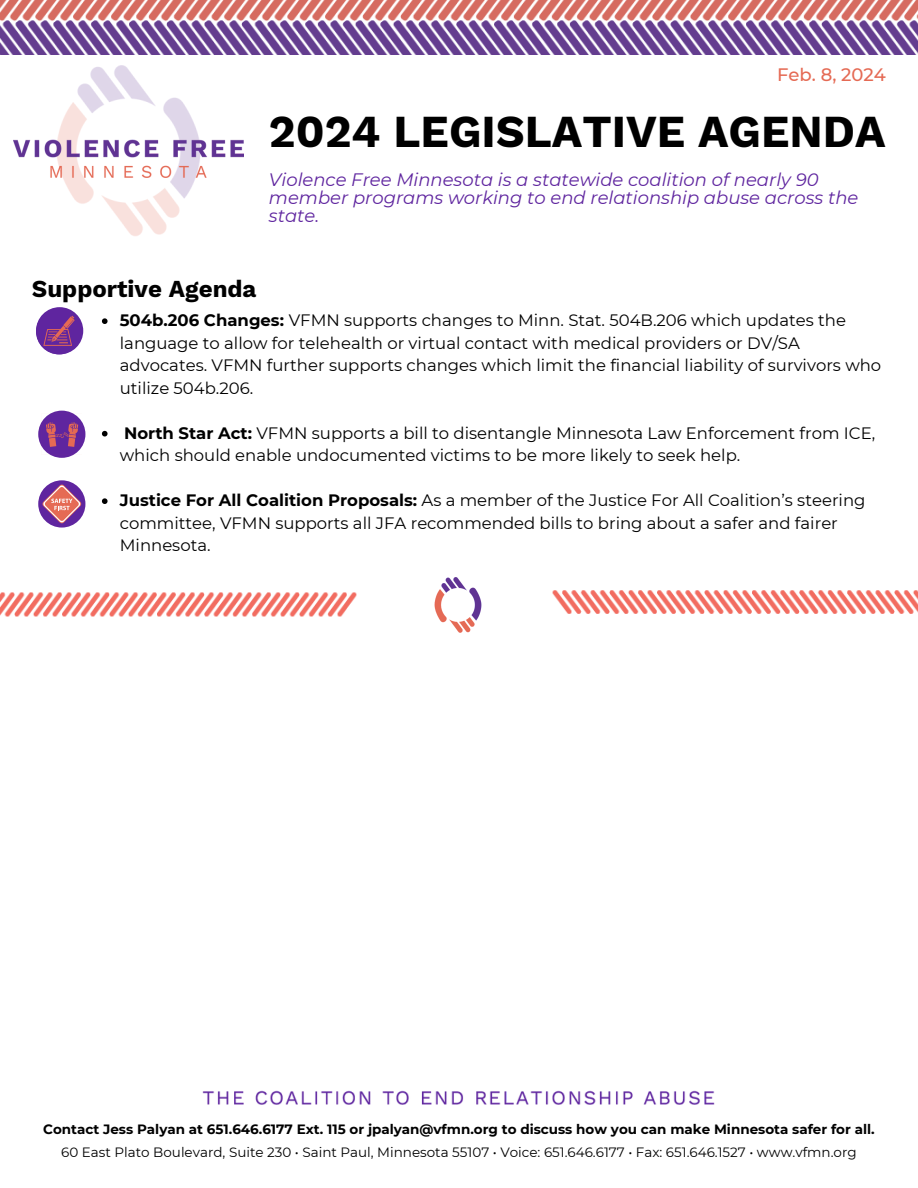
<style>
.page{position:relative;width:918px;height:1188px;background:#fff}
.page>*{position:absolute;margin:0;border:0;box-sizing:border-box;transform-origin:0 0}
.t1{font:700 45px "Work Sans";color:#000}
.t2{font:700 24px "Work Sans";color:#000}
.t3{font:italic 18px/18px "Montserrat";color:#5f259f}
.t4{font:500 18px "Montserrat";color:#e56a54}
.t5{font:16.5px/22.5px "Montserrat";color:#000}
.t6{font:13.5px "Montserrat";color:#000}
.t7{font:700 13.5px "Montserrat";color:#000}
.s1{font-weight:700}
</style>
<div class="page">
<img style="left:202px;top:1090px;width:513px;height:15px">
<img style="left:51px;top:66px;width:156px;height:170px">
<img style="left:13px;top:125px;width:231px;height:52px">
<img style="left:0;top:0;width:918px;height:54px">
<img style="left:0;top:592px;width:357px;height:25px">
<img style="left:434px;top:578px;width:48px;height:55px">
<img style="left:552px;top:590px;width:366px;height:24px">
<div style="left:36px;top:307px;width:47px;height:47px;background:#5f259f;border-radius:50%"></div>
<svg style="left:43px;top:316px;width:31px;height:30px"></svg>
<div style="left:38px;top:411px;width:47px;height:47px;background:#5f259f;border-radius:50%"></div>
<svg style="left:41px;top:414px;width:41px;height:40px"></svg>
<svg style="left:38px;top:480px;width:47px;height:48px"></svg>
<svg style="left:42px;top:484px;width:39px;height:40px;background:#b26890"></svg>
<svg style="left:102px;top:318px;width:6px;height:6px"></svg>
<svg style="left:102px;top:431px;width:6px;height:5px"></svg>
<svg style="left:102px;top:498px;width:6px;height:6px"></svg>
<h2 class="t4" style="left:777px;top:63px;width:110px">Feb. 8, 2024</h2>
<h3 class="t1" style="left:269px;top:105px;width:618px">2024 LEGISLATIVE AGENDA</h3>
<h1 class="t3" style="left:269px;top:171px;width:591px">Violence Free Minnesota is a statewide coalition of nearly 90 member programs working to end relationship abuse across the state.</h1>
<h4 class="t2" style="left:32px;top:274px;width:226px">Supportive Agenda</h4>
<p class="t5" style="left:120px;top:309px;width:763px"><span class="s1">504b.206 Changes:</span> VFMN supports changes to Minn. Stat. 504B.206 which updates the language to allow for telehealth or virtual contact with medical providers or DV/SA advocates. VFMN further supports changes which limit the financial liability of survivors who utilize 504b.206.</p>
<p class="t5" style="left:120px;top:422px;width:757px"><span class="s1">North Star Act:</span> VFMN supports a bill to disentangle Minnesota Law Enforcement from ICE, which should enable undocumented victims to be more likely to seek help.</p>
<p class="t5" style="left:120px;top:489px;width:747px"><span class="s1">Justice For All Coalition Proposals:</span> As a member of the Justice For All Coalition’s steering committee, VFMN supports all JFA recommended bills to bring about a safer and fairer<br>Minnesota.</p>
<p class="t7" style="left:43px;top:1121px;width:833px">Contact Jess Palyan at 651.646.6177 Ext. 115 or jpalyan@vfmn.org to discuss how you can make Minnesota safer for all.</p>
<p class="t6" style="left:61px;top:1144px;width:797px">60 East Plato Boulevard, Suite 230 • Saint Paul, Minnesota 55107 • Voice: 651.646.6177 • Fax: 651.646.1527 • www.vfmn.org</p>
</div>
